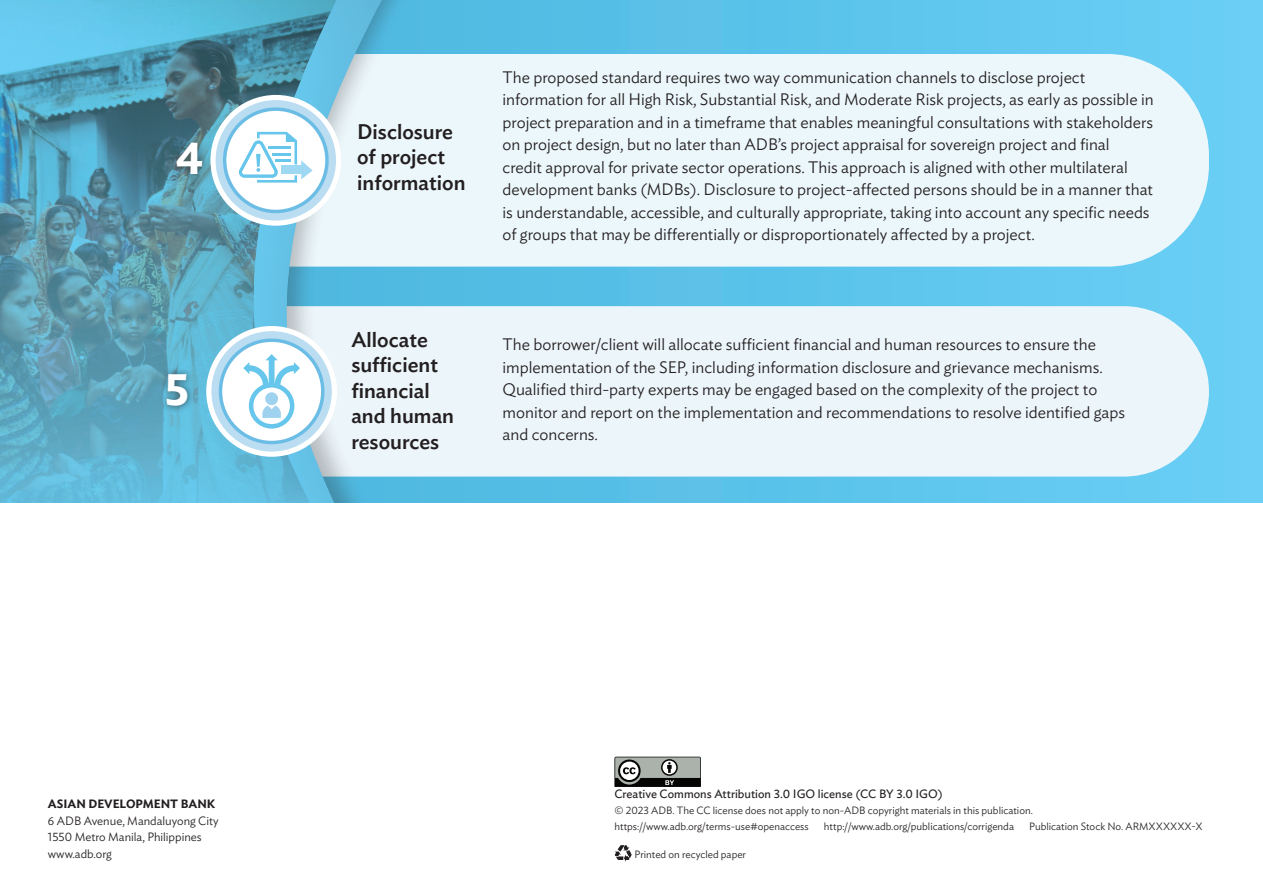
<style>
.page{position:relative;width:1263px;height:893px;background:#64caf1}
.page>*{position:absolute;margin:0;border:0;box-sizing:border-box;transform-origin:0 0}
.t1{font:600 45px "Ideal Sans";color:#fff}
.t2{font:500 21px/25.5px "Ideal Sans";color:#231f20}
.t3{font:300 16.5px/22.5px "Ideal Sans";color:#231f20}
.t4{font:300 12px/16.5px "Ideal Sans";color:#231f20}
.t5{font:12px "Ideal Sans";color:#231f20}
.t6{font:600 12px "Ideal Sans";color:#231f20}
.t7{font:300 10.5px/15.8px "Ideal Sans";color:#231f20}
</style>
<div class="page">
<div style="left:36px;top:54px;width:1173px;height:213px;background:#ecf7fb;border-radius:102px"></div>
<div style="left:79px;top:306px;width:1130px;height:171px;background:#ecf5fa;border-radius:85px"></div>
<svg style="left:592px;top:0;width:37px;height:504px"></svg>
<svg style="left:0;top:0;width:592px;height:504px"></svg>
<div style="left:0;top:504px;width:1263px;height:389px;background:#fff"></div>
<svg style="left:614px;top:757px;width:87px;height:30px;background:#767a76"></svg>
<svg style="left:614px;top:845px;width:17px;height:17px"></svg>
<div style="left:159px;top:366px;width:37px;height:48px;background:#231f20;opacity:.75"></div>
<svg style="left:209px;top:329px;width:125px;height:125px;background:#bedff2"></svg>
<div style="left:206px;top:326px;width:131px;height:131px;border:5px solid #fff;border-radius:50%"></div>
<div style="left:220px;top:340px;width:103px;height:102px;background:#fff;border-radius:50%"></div>
<div style="left:219px;top:338px;width:105px;height:106px;border:3px solid #6bbde5;border-radius:50%"></div>
<div style="left:169px;top:135px;width:42px;height:47px;background:#231f20;opacity:.75"></div>
<svg style="left:213px;top:98px;width:126px;height:125px;background:#bfe0f3"></svg>
<div style="left:210px;top:95px;width:131px;height:131px;border:5px solid #fff;border-radius:50%"></div>
<div style="left:225px;top:109px;width:102px;height:102px;background:#fff;border-radius:50%"></div>
<div style="left:223px;top:107px;width:106px;height:106px;border:3px solid #6bbde5;border-radius:50%"></div>
<svg style="left:239px;top:132px;width:74px;height:51px"></svg>
<svg style="left:243px;top:354px;width:57px;height:31px"></svg>
<svg style="left:251px;top:385px;width:41px;height:41px"></svg>
<div style="left:249px;top:383px;width:45px;height:46px;border:4px solid #66c6eb;border-radius:50%"></div>
<div style="left:265px;top:392px;width:13px;height:13px;background:#9fd2ee;border-radius:50%"></div>
<svg style="left:262px;top:405px;width:19px;height:13px"></svg>
<h1 class="t1" style="left:176px;top:123px;width:29px">4</h1>
<h1 class="t1" style="left:165px;top:354px;width:26px">5</h1>
<p class="t2" style="left:357px;top:117px;width:110px">Disclosure of project information</p>
<p class="t2" style="left:351px;top:325px;width:104px">Allocate sufficient financial and human resources</p>
<p class="t3" style="left:502px;top:64px;width:653px">The proposed standard requires two way communication channels to disclose project information for all High Risk, Substantial Risk, and Moderate Risk projects, as early as possible in project preparation and in a timeframe that enables meaningful consultations with stakeholders on project design, but no later than ADB’s project appraisal for sovereign project and final<br>credit approval for private sector operations. This approach is aligned with other multilateral development banks (MDBs). Disclosure to project-affected persons should be in a manner that is understandable, accessible, and culturally appropriate, taking into account any specific needs of groups that may be differentially or disproportionately affected by a project.</p>
<p class="t3" style="left:502px;top:332px;width:624px">The borrower/client will allocate sufficient financial and human resources to ensure the implementation of the SEP, including information disclosure and grievance mechanisms.<br>Qualified third-party experts may be engaged based on the complexity of the project to monitor and report on the implementation and recommendations to resolve identified gaps and concerns.</p>
<p class="t6" style="left:48px;top:795px;width:169px">ASIAN DEVELOPMENT BANK</p>
<p class="t4" style="left:48px;top:811px;width:172px">6 ADB Avenue, Mandaluyong City<br>1550 Metro Manila, Philippines www.adb.org</p>
<p class="t5" style="left:614px;top:785px;width:330px">Creative Commons Attribution 3.0 IGO license (CC BY 3.0 IGO)</p>
<p class="t7" style="left:614px;top:802px;width:420px">© 2023 ADB. The CC license does not apply to non-ADB copyright materials in this publication. https://www.adb.org/terms-use#openaccess</p>
<p class="t7" style="left:824px;top:818px;width:192px">http://www.adb.org/publications/corrigenda</p>
<p class="t7" style="left:1029px;top:818px;width:175px">Publication Stock No. ARMXXXXXX-X</p>
<p class="t7" style="left:635px;top:845px;width:113px">Printed on recycled paper</p>
</div>
